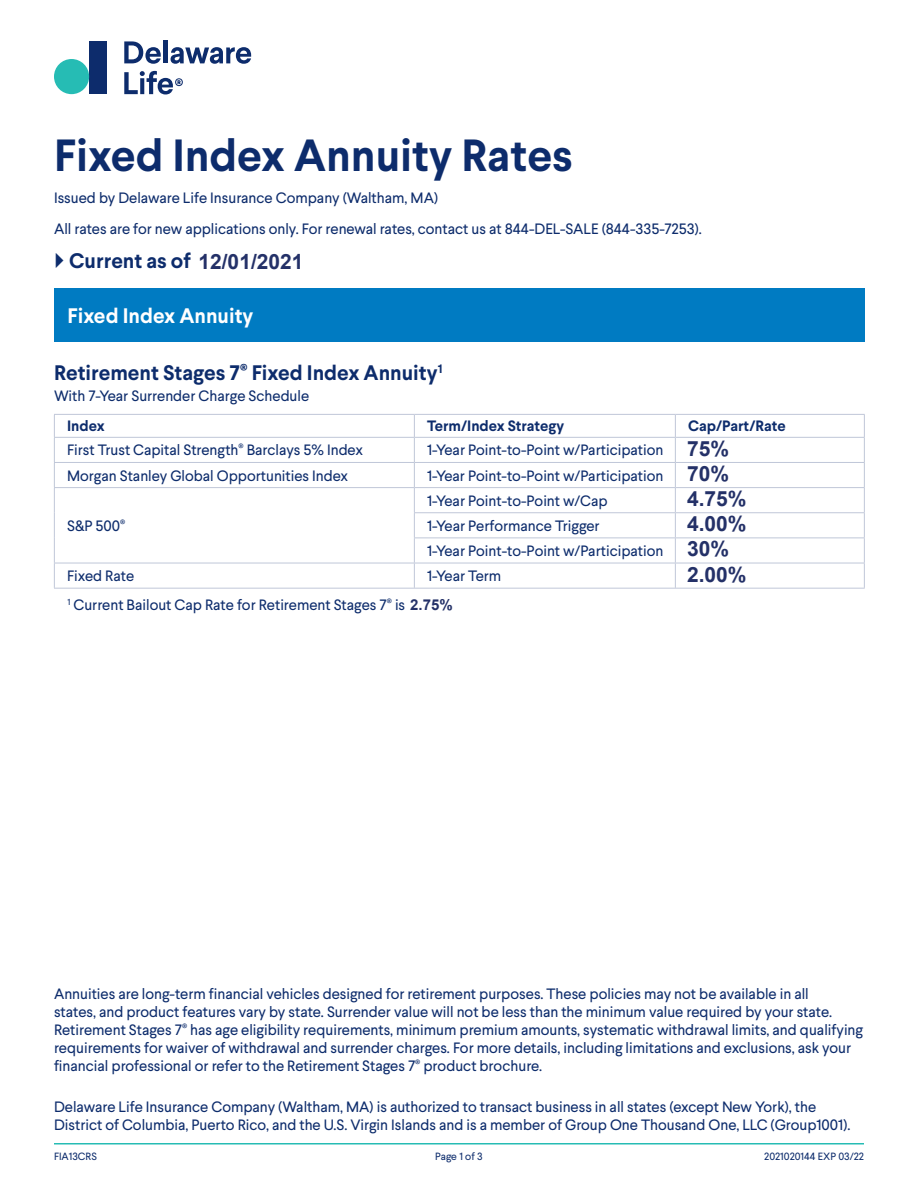
<style>
.page{position:relative;width:918px;height:1188px;background:#fff}
.page>*{position:absolute;margin:0;border:0;box-sizing:border-box;transform-origin:0 0}
.t1{font:700 45px "Larsseit";color:#0d2c6c}
.t2{font:700 21px "Larsseit";color:#0d2c6c}
.t3{font:700 21px/25px "Arial";color:#243168}
.t4{font:700 21px "Larsseit";color:#fff}
.t5{font:15px/18px "Larsseit";color:#0d2c6c}
.t6{font:700 15px "Larsseit";color:#0d2c6c}
.t7{font:10.5px "Larsseit";color:#0d2c6c}
.s1{font-family:"Arial";color:#243168}
.s2{font-family:"Arial";font-weight:700;color:#243168}
</style>
<div class="page">
<hr style="left:54px;top:1143px;width:810px;height:2px;background:#26bcb4">
<hr style="left:54px;top:414px;width:360px;height:1px;background:#c0c7d8">
<hr style="left:414px;top:414px;width:261px;height:1px;background:#c0c7d8">
<hr style="left:675px;top:414px;width:190px;height:1px;background:#c0c7d8">
<hr style="left:54px;top:437px;width:360px;height:1px;background:#c0c7d8">
<hr style="left:414px;top:437px;width:261px;height:1px;background:#c0c7d8">
<hr style="left:675px;top:437px;width:190px;height:1px;background:#c0c7d8">
<hr style="left:54px;top:462px;width:360px;height:1px;background:#c0c7d8">
<hr style="left:414px;top:462px;width:261px;height:1px;background:#c0c7d8">
<hr style="left:675px;top:462px;width:190px;height:1px;background:#c0c7d8">
<hr style="left:54px;top:487px;width:360px;height:1px;background:#c0c7d8">
<hr style="left:414px;top:487px;width:261px;height:1px;background:#c0c7d8">
<hr style="left:675px;top:487px;width:190px;height:1px;background:#c0c7d8">
<hr style="left:414px;top:512px;width:261px;height:1px;background:#c0c7d8">
<hr style="left:675px;top:512px;width:190px;height:1px;background:#c0c7d8">
<hr style="left:414px;top:538px;width:261px;height:1px;background:#c0c7d8">
<hr style="left:675px;top:538px;width:190px;height:1px;background:#c0c7d8">
<hr style="left:54px;top:563px;width:360px;height:1px;background:#c0c7d8">
<svg style="left:54px;top:415px;width:1px;height:173px"></svg>
<hr style="left:414px;top:563px;width:261px;height:1px;background:#c0c7d8">
<svg style="left:414px;top:415px;width:1px;height:173px"></svg>
<hr style="left:675px;top:563px;width:190px;height:1px;background:#c0c7d8">
<svg style="left:675px;top:415px;width:1px;height:173px"></svg>
<svg style="left:864px;top:415px;width:1px;height:173px"></svg>
<hr style="left:54px;top:588px;width:811px;height:1px;background:#c0c7d8">
<div style="left:54px;top:288px;width:810px;height:54px;background:#007bc2"></div>
<div style="left:89px;top:41px;width:18px;height:53px;background:#0d2c6c"></div>
<svg style="left:124px;top:41px;width:37px;height:23px"></svg>
<hr style="left:164px;top:40px;width:4px;height:23px;background:#0d2c6c">
<svg style="left:171px;top:47px;width:80px;height:17px"></svg>
<div style="left:54px;top:59px;width:35px;height:35px;background:#26bcb4;border-radius:50%"></div>
<svg style="left:124px;top:71px;width:59px;height:23px"></svg>
<h1 class="t1" style="left:54px;top:137px;width:520px">Fixed Index Annuity Rates</h1>
<p class="t5" style="left:54px;top:190px;width:386px">Issued by Delaware Life Insurance Company (Waltham, MA)</p>
<p class="t5" style="left:54px;top:222px;width:649px">All rates are for new applications only. For renewal rates, contact us at 844-DEL-SALE (844-335-7253).</p>
<h2 class="t2" style="left:69px;top:253px;width:236px">Current as of <span class="s1">12/01/2021</span></h2>
<h2 class="t4" style="left:68px;top:307px;width:188px">Fixed Index Annuity</h2>
<h2 class="t2" style="left:54px;top:365px;width:390px">Retirement Stages 7<sup>®</sup> Fixed Index Annuity<sup>1</sup></h2>
<p class="t5" style="left:54px;top:389px;width:257px">With 7-Year Surrender Charge Schedule</p>
<p class="t6" style="left:67px;top:420px;width:39px">Index</p>
<p class="t6" style="left:427px;top:420px;width:139px">Term/Index Strategy</p>
<p class="t6" style="left:688px;top:420px;width:99px">Cap/Part/Rate</p>
<p class="t5" style="left:67px;top:443px;width:297px">First Trust Capital Strength<sup>®</sup> Barclays 5% Index</p>
<p class="t5" style="left:427px;top:443px;width:238px">1-Year Point-to-Point w/Participation</p>
<p class="t5" style="left:67px;top:468px;width:283px">Morgan Stanley Global Opportunities Index</p>
<p class="t5" style="left:427px;top:468px;width:238px">1-Year Point-to-Point w/Participation</p>
<p class="t5" style="left:67px;top:518px;width:60px">S&amp;P 500<sup>®</sup></p>
<h2 class="t3" style="left:687px;top:436px;width:61px">75%<br>70%<br>4.75%<br>4.00%<br>30%<br>2.00%</h2>
<p class="t5" style="left:427px;top:490px;width:238px;line-height:25.2px">1-Year Point-to-Point w/Cap<br>1-Year Performance Trigger<br>1-Year Point-to-Point w/Participation</p>
<p class="t5" style="left:67px;top:569px;width:69px">Fixed Rate</p>
<p class="t5" style="left:68px;top:563px;width:435px;line-height:28.5px;text-indent:360px">1-Year Term<br><sup>1</sup> Current Bailout Cap Rate for Retirement Stages 7<sup>®</sup> is <span class="s2">2.75%</span></p>
<p class="t5" style="left:54px;top:987px;width:811px">Annuities are long-term financial vehicles designed for retirement purposes. These policies may not be available in all<br>states, and product features vary by state. Surrender value will not be less than the minimum value required by your state.<br>Retirement Stages 7<sup>®</sup> has age eligibility requirements, minimum premium amounts, systematic withdrawal limits, and qualifying requirements for waiver of withdrawal and surrender charges. For more details, including limitations and exclusions, ask your financial professional or refer to the Retirement Stages 7<sup>®</sup> product brochure.</p>
<p class="t5" style="left:54px;top:1099px;width:798px">Delaware Life Insurance Company (Waltham, MA) is authorized to transact business in all states (except New York), the<br>District of Columbia, Puerto Rico, and the U.S. Virgin Islands and is a member of Group One Thousand One, LLC (Group1001).</p>
<p class="t7" style="left:54px;top:1152px;width:44px">FIA13CRS</p>
<p class="t7" style="left:435px;top:1152px;width:49px">Page 1 of 3</p>
<p class="t7" style="left:764px;top:1152px;width:101px">2021020144 EXP 03/22</p>
</div>
